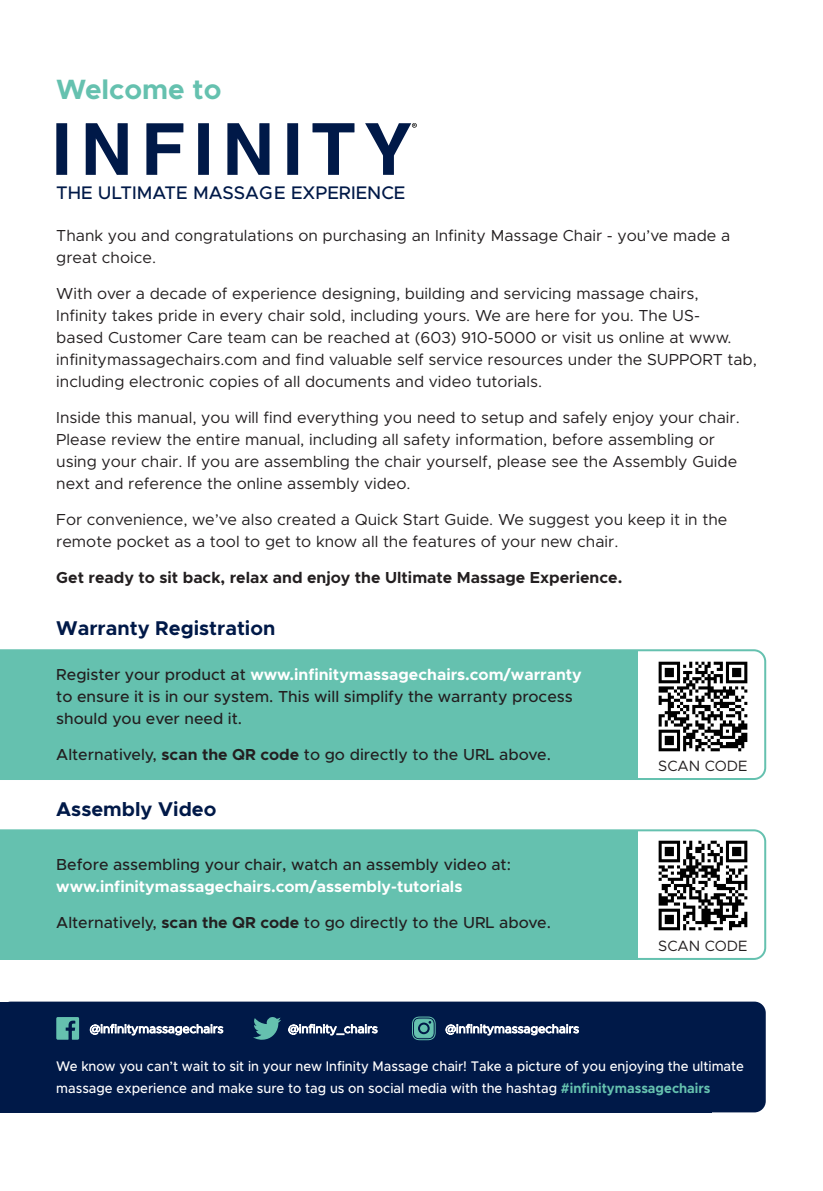
<style>
.page{position:relative;width:823px;height:1191px;background:#fff}
.page>*{position:absolute;margin:0;border:0;box-sizing:border-box;transform-origin:0 0}
.t1{font:700 28px "Metropolis";color:#65c1af}
.t2{font:700 20px "Metropolis";color:#001948}
.t3{font:500 18.4px "Metropolis";color:#001948}
.t4{font:16px/22px "Metropolis";color:#231f20}
.t5{font:500 16px/22px "Metropolis";color:#231f20}
.t6{font:700 16px "Metropolis";color:#231f20}
.t7{font:700 16px "Metropolis";color:#fff}
.t8{font:15px "Metropolis";color:#231f20}
.t9{font:500 14px/22px "Metropolis";color:#fff;scale:.94 1}
.t10{font:12px "Metropolis";color:#fff}
.s1{font-weight:700;color:#fff}
.s2{font-weight:700}
.s3{font-weight:700;color:#65c1af}
</style>
<div class="page">
<div style="left:0;top:1001px;width:765px;height:111px;background:#001948;border-radius:11px"></div>
<svg style="left:0;top:1001px;width:711px;height:111px"></svg>
<svg style="left:0;top:649px;width:766px;height:131px;background:#6fc5b4"></svg>
<svg style="left:0;top:829px;width:766px;height:131px;background:#6fc5b4"></svg>
<svg style="left:86px;top:123px;width:42px;height:52px"></svg>
<svg style="left:227px;top:123px;width:42px;height:52px"></svg>
<svg style="left:146px;top:123px;width:37px;height:52px"></svg>
<svg style="left:312px;top:123px;width:42px;height:52px"></svg>
<svg style="left:56px;top:123px;width:11px;height:52px"></svg>
<svg style="left:198px;top:123px;width:11px;height:52px"></svg>
<svg style="left:287px;top:123px;width:11px;height:52px"></svg>
<svg style="left:365px;top:123px;width:52px;height:52px"></svg>
<svg style="left:56px;top:1017px;width:23px;height:22px"></svg>
<svg style="left:253px;top:1017px;width:28px;height:23px"></svg>
<svg style="left:411px;top:1016px;width:25px;height:25px"></svg>
<div style="left:420px;top:1024px;width:7px;height:8px;background:#65c1af;border-radius:50%"></div>
<img style="left:651px;top:835px;width:102px;height:101px">
<img style="left:651px;top:656px;width:102px;height:101px">
<h1 class="t1" style="left:56px;top:72px;width:167px">Welcome to</h1>
<p class="t3" style="left:56px;top:181px;width:350px">THE ULTIMATE MASSAGE EXPERIENCE</p>
<p class="t4" style="left:56px;top:225px;width:675px">Thank you and congratulations on purchasing an Infinity Massage Chair - you’ve made a great choice.</p>
<p class="t4" style="left:56px;top:283px;width:701px">With over a decade of experience designing, building and servicing massage chairs,<br>Infinity takes pride in every chair sold, including yours. We are here for you. The US-<br>based Customer Care team can be reached at (603) 910-5000 or visit us online at www. infinitymassagechairs.com and find valuable self service resources under the SUPPORT tab, including electronic copies of all documents and video tutorials.</p>
<p class="t4" style="left:56px;top:407px;width:684px">Inside this manual, you will find everything you need to setup and safely enjoy your chair.<br>Please review the entire manual, including all safety information, before assembling or using your chair. If you are assembling the chair yourself, please see the Assembly Guide next and reference the online assembly video.</p>
<p class="t4" style="left:56px;top:509px;width:672px">For convenience, we’ve also created a Quick Start Guide. We suggest you keep it in the remote pocket as a tool to get to know all the features of your new chair.</p>
<p class="t6" style="left:56px;top:567px;width:567px">Get ready to sit back, relax and enjoy the Ultimate Massage Experience.</p>
<p class="t2" style="left:56px;top:615px;width:220px">Warranty Registration</p>
<p class="t5" style="left:56px;top:664px;width:527px">Register your product at <span class="s1">www.infinitymassagechairs.com/warranty </span>to ensure it is in our system. This will simplify the warranty process should you ever need it.</p>
<p class="t5" style="left:56px;top:744px;width:496px">Alternatively, <span class="s2">scan the QR code</span> to go directly to the URL above.</p>
<p class="t2" style="left:56px;top:796px;width:161px">Assembly Video</p>
<p class="t5" style="left:56px;top:853px;width:456px">Before assembling your chair, watch an assembly video at:</p>
<p class="t7" style="left:56px;top:876px;width:407px">www.infinitymassagechairs.com/assembly-tutorials</p>
<p class="t5" style="left:56px;top:911px;width:496px">Alternatively, <span class="s2">scan the QR code</span> to go directly to the URL above.</p>
<p class="t10" style="left:90px;top:1021px;width:135px">@infinitymassagechairs</p>
<p class="t10" style="left:288px;top:1021px;width:91px">@infinity_chairs</p>
<p class="t10" style="left:445px;top:1021px;width:135px">@infinitymassagechairs</p>
<p class="t8" style="left:658px;top:756px;width:91px">SCAN CODE</p>
<p class="t8" style="left:658px;top:936px;width:91px">SCAN CODE</p>
<p class="t9" style="left:56px;top:1054px;width:732px">We know you can’t wait to sit in your new Infinity Massage chair! Take a picture of you enjoying the ultimate massage experience and make sure to tag us on social media with the hashtag <span class="s3">#infinitymassagechairs</span></p>
</div>
